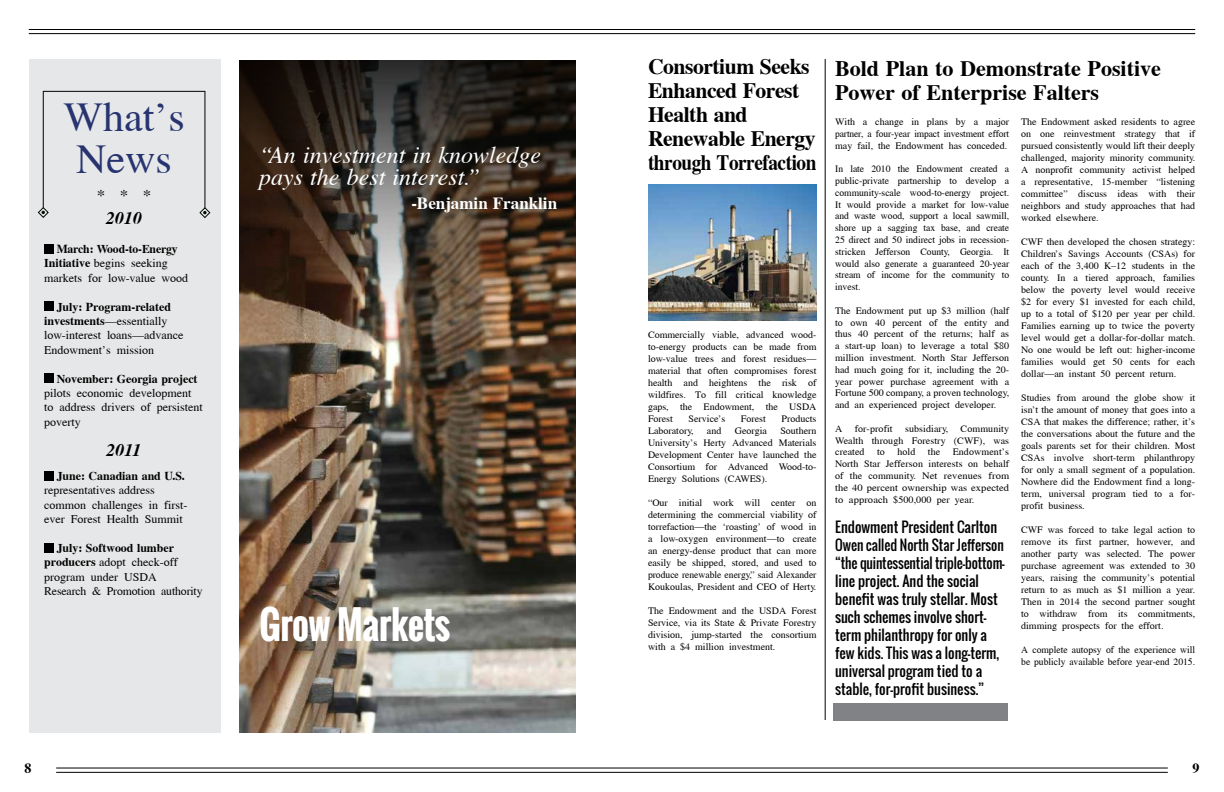
<style>
.page{position:relative;width:1224px;height:792px;background:#fff}
.page>*{position:absolute;margin:0;border:0;box-sizing:border-box;transform-origin:0 0}
.t1{font:42px/42px "Cardiff";color:#273470;text-align:center}
.t2{font:700 38px "Oswald";letter-spacing:-.01em;color:#fff;scale:.94 1}
.t3{font:italic 24px/22px "Cardiff";color:#fff}
.t4{font:700 22px/24px "Cardiff";letter-spacing:-.02em;color:#000}
.t5{font:700 22px/24px "Cardiff";color:#000}
.t6{font:italic 700 18px "Cardiff";color:#000}
.t7{font:700 17px "Cardiff";color:#fff}
.t8{font:17px "Cardiff";color:#000}
.t9{font:14px/18px "Oswald";color:#000}
.t10{font:700 14px "Cardiff";color:#000}
.t11{font:12px/14.4px "Cardiff";color:#000}
.t12{font:700 12px "Cardiff";color:#000}
.t13{font:10px/12px "Cardiff";color:#000;text-align:justify}
.t14{font:10px/11.8px "Cardiff";color:#000;text-align:justify;scale:.96 1}
.s1{font-weight:700}
</style>
<div class="page">
<hr style="left:29px;top:29px;width:1166px;height:1px;background:#000">
<hr style="left:29px;top:33px;width:1166px;height:1px;background:#000">
<hr style="left:56px;top:768px;width:1112px;height:1px;background:#000">
<hr style="left:56px;top:772px;width:1112px;height:1px;background:#000">
<div style="left:29px;top:60px;width:191px;height:673px;background:#e6e7e8"></div>
<img style="left:239px;top:346px;width:337px;height:386px">
<div style="left:44px;top:244px;width:9px;height:9px;background:#000"></div>
<div style="left:44px;top:374px;width:9px;height:9px;background:#000"></div>
<div style="left:44px;top:301px;width:9px;height:9px;background:#000"></div>
<div style="left:44px;top:471px;width:9px;height:9px;background:#000"></div>
<div style="left:44px;top:544px;width:9px;height:9px;background:#000"></div>
<svg style="left:38px;top:207px;width:11px;height:11px"></svg>
<svg style="left:199px;top:207px;width:11px;height:11px"></svg>
<hr style="left:825px;top:59px;width:1px;height:661px;background:#000">
<img style="left:648px;top:184px;width:168px;height:136px">
<div style="left:834px;top:703px;width:174px;height:18px;background:#808285"></div>
<img style="left:239px;top:60px;width:337px;height:286px">
<hr style="left:43px;top:91px;width:1px;height:117px;background:#000">
<hr style="left:43px;top:91px;width:162px;height:1px;background:#000">
<hr style="left:205px;top:91px;width:1px;height:117px;background:#000">
<h1 class="t1" style="left:64px;top:96px;width:123px">What’s<br>News</h1>
<h3 class="t8" style="left:97px;top:186px;width:56px">* * *</h3>
<h3 class="t6" style="left:106px;top:208px;width:37px">2010</h3>
<p class="t11" style="left:44px;top:242px;width:146px;text-indent:12px"><span class="s1">March: Wood-to-Energy<br>Initiative</span> begins seeking markets for low-value wood</p>
<p class="t11" style="left:44px;top:299px;width:141px;text-indent:12px"><span class="s1">July: Program-related investments</span>—essentially low-interest loans—advance<br>Endowment’s mission</p>
<p class="t12" style="left:57px;top:371px;width:142px">November: Georgia project</p>
<p class="t11" style="left:44px;top:386px;width:160px">pilots economic development to address drivers of persistent poverty</p>
<h3 class="t6" style="left:107px;top:439px;width:37px">2011</h3>
<p class="t12" style="left:57px;top:469px;width:130px">June: Canadian and U.S.</p>
<p class="t11" style="left:44px;top:483px;width:145px">representatives address common challenges in first&shy;ever Forest Health Summit</p>
<p class="t11" style="left:44px;top:541px;width:160px;text-indent:12px"><span class="s1">July: Softwood lumber producers</span> adopt check-off program under USDA<br>Research &amp; Promotion authority</p>
<h3 class="t3" style="left:259px;top:144px;width:284px">“An investment in knowledge pays the best interest.”</h3>
<h3 class="t7" style="left:411px;top:193px;width:147px">-Benjamin Franklin</h3>
<h2 class="t2" style="left:259px;top:596px;width:205px">Grow Markets</h2>
<h3 class="t4" style="left:648px;top:55px;width:170px">Consortium Seeks<br>Enhanced Forest<br>Health and<br>Renewable Energy through Torrefaction</h3>
<p class="t13" style="left:648px;top:329px;width:170px">Commercially viable, advanced wood&shy;to-energy products can be made from low-value trees and forest residues— material that often compromises forest health and heightens the risk of wildfires. To fill critical knowledge gaps, the Endowment, the USDA Forest</p>
<p class="t13" style="left:689px;top:413px;width:38px">Service’s</p>
<p class="t13" style="left:741px;top:413px;width:26px">Forest</p>
<p class="t13" style="left:782px;top:413px;width:36px">Products</p>
<p class="t13" style="left:648px;top:425px;width:47px">Laboratory,</p>
<p class="t13" style="left:707px;top:425px;width:16px">and</p>
<p class="t13" style="left:735px;top:425px;width:34px">Georgia</p>
<p class="t13" style="left:648px;top:425px;width:170px;text-indent:132px">Southern University’s Herty Advanced Materials Development Center have launched the Consortium for Advanced Wood-to-Energy Solutions (CAWES).</p>
<p class="t13" style="left:648px;top:497px;width:170px">“Our initial work will center on determining the commercial viability of torrefaction—the ‘roasting’ of wood in a low-oxygen environment—to create an energy-dense product that can more easily be shipped, stored, and used to produce renewable energy,” said Alexander Koukoulas, President and CEO of Herty.</p>
<p class="t13" style="left:648px;top:605px;width:170px">The Endowment and the USDA Forest Service, via its State &amp; Private Forestry division, jump-started the consortium with a $4 million investment.</p>
<h3 class="t5" style="left:835px;top:56px;width:327px">Bold Plan to Demonstrate Positive<br>Power of Enterprise Falters</h3>
<p class="t13" style="left:835px;top:116px;width:176px">With a change in plans by a major partner, a four-year impact investment effort may fail, the Endowment has conceded.</p>
<p class="t14" style="left:835px;top:163px;width:183px">In late 2010 the Endowment created a public-private partnership to develop a community-scale wood-to-energy project.<br>It would provide a market for low-value and waste wood, support a local sawmill, shore up a sagging tax base, and create 25 direct and 50 indirect jobs in recession&shy;stricken Jefferson County, Georgia. It would also generate a guaranteed 20-year stream of income for the community to invest.</p>
<p class="t13" style="left:835px;top:304px;width:176px">The Endowment put up $3 million (half to own 40 percent of the entity and thus 40 percent of the returns; half as a start-up loan) to leverage a total $80 million investment. North Star Jefferson had much going for it, including the 20- year power purchase agreement with a Fortune 500 company, a proven technology, and an experienced project developer.</p>
<p class="t13" style="left:835px;top:422px;width:176px">A for-profit subsidiary, Community Wealth through Forestry (CWF), was created to hold the Endowment’s North Star Jefferson interests on behalf of the community. Net revenues from the 40 percent ownership was expected to approach $500,000 per year.</p>
<p class="t13" style="left:1021px;top:116px;width:176px">The Endowment asked residents to agree on one reinvestment strategy that if pursued consistently would lift their deeply challenged, majority minority community.<br>A nonprofit community activist helped a representative, 15-member “listening committee” discuss ideas with their neighbors and study approaches that had worked elsewhere.</p>
<p class="t13" style="left:1021px;top:236px;width:176px">CWF then developed the chosen strategy:<br>Children’s Savings Accounts (CSAs) for each of the 3,400 K–12 students in the county. In a tiered approach, families below the poverty level would receive $2 for every $1 invested for each child, up to a total of $120 per year per child.<br>Families earning up to twice the poverty level would get a dollar-for-dollar match.<br>No one would be left out: higher-income families would get 50 cents for each dollar—an instant 50 percent return.</p>
<p class="t13" style="left:1021px;top:392px;width:176px">Studies from around the globe show it isn’t the amount of money that goes into a CSA that makes the difference; rather, it’s the conversations about the future and the goals parents set for their children. Most CSAs involve short-term philanthropy for only a small segment of a population.<br>Nowhere did the Endowment find a long&shy;term, universal program tied to a for&shy;profit business.</p>
<p class="t13" style="left:1021px;top:524px;width:176px">CWF was forced to take legal action to remove its first partner, however, and another party was selected. The power purchase agreement was extended to 30 years, raising the community’s potential return to as much as $1 million a year.<br>Then in 2014 the second partner sought to withdraw from its commitments, dimming prospects for the effort.</p>
<p class="t14" style="left:1021px;top:644px;width:183px">A complete autopsy of the experience will be publicly available before year-end 2015.</p>
<p class="t9" style="left:835px;top:518px;width:171px">Endowment President Carlton<br>Owen called North Star Jefferson “the quintessential triple-bottom&shy;line project. And the social benefit was truly stellar. Most such schemes involve short&shy;term philanthropy for only a few kids. This was a long-term, universal program tied to a stable, for-profit business.”</p>
<h3 class="t10" style="left:25px;top:760px;width:8px">8</h3>
<h3 class="t10" style="left:1192px;top:760px;width:8px">9</h3>
</div>
